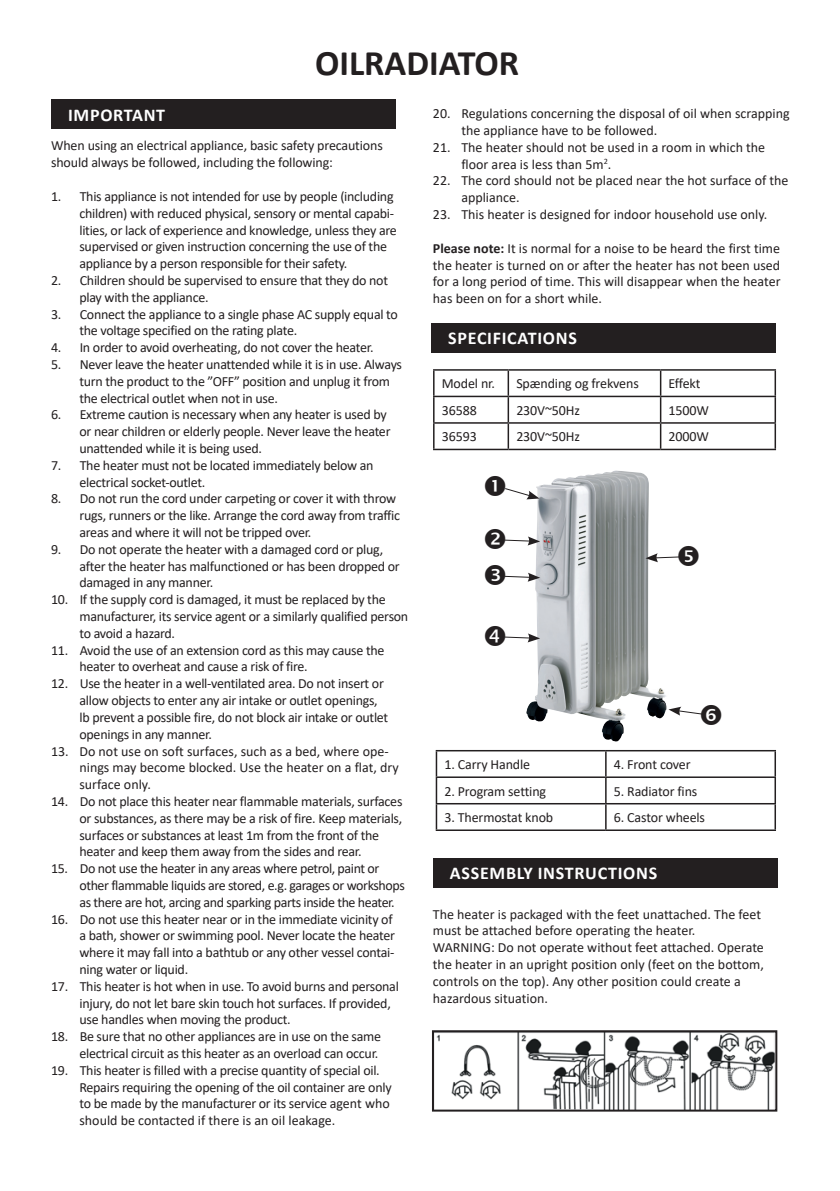
<style>
.page{position:relative;width:840px;height:1191px;background:#fff}
.page>*{position:absolute;margin:0;border:0;box-sizing:border-box;transform-origin:0 0}
.t1{font:700 36px "Calibri";color:#231f20}
.t2{font:700 18px "Calibri";letter-spacing:.04em;color:#fff}
.t3{font:14px/16.8px "Calibri";letter-spacing:-.02em;color:#231f20}
.t4{font:14px/16.8px "Calibri";color:#231f20}
.s1{font-weight:700}
</style>
<div class="page">
<div style="left:51px;top:99px;width:344px;height:30px;background:#231f20"></div>
<div style="left:431px;top:323px;width:344px;height:29px;background:#231f20"></div>
<div style="left:432px;top:858px;width:344px;height:29px;background:#231f20"></div>
<hr style="left:435px;top:750px;width:170px;height:1px;background:#231f20">
<hr style="left:435px;top:751px;width:2px;height:25px;background:#231f20">
<hr style="left:605px;top:750px;width:170px;height:1px;background:#231f20">
<hr style="left:604px;top:751px;width:2px;height:25px;background:#231f20">
<hr style="left:435px;top:776px;width:170px;height:2px;background:#231f20">
<hr style="left:435px;top:778px;width:2px;height:25px;background:#231f20">
<hr style="left:605px;top:776px;width:170px;height:2px;background:#231f20">
<hr style="left:604px;top:778px;width:2px;height:25px;background:#231f20">
<hr style="left:435px;top:803px;width:170px;height:1px;background:#231f20">
<hr style="left:435px;top:804px;width:2px;height:25px;background:#231f20">
<hr style="left:605px;top:803px;width:170px;height:1px;background:#231f20">
<hr style="left:604px;top:804px;width:2px;height:25px;background:#231f20">
<svg style="left:774px;top:751px;width:1px;height:78px"></svg>
<hr style="left:435px;top:829px;width:170px;height:2px;background:#231f20">
<hr style="left:605px;top:829px;width:170px;height:2px;background:#231f20">
<hr style="left:433px;top:369px;width:75px;height:2px;background:#231f20">
<hr style="left:508px;top:369px;width:152px;height:2px;background:#231f20">
<hr style="left:507px;top:371px;width:2px;height:25px;background:#231f20">
<hr style="left:660px;top:369px;width:115px;height:2px;background:#231f20">
<hr style="left:659px;top:371px;width:2px;height:25px;background:#231f20">
<hr style="left:433px;top:396px;width:75px;height:1px;background:#231f20">
<hr style="left:508px;top:396px;width:152px;height:1px;background:#231f20">
<hr style="left:507px;top:397px;width:2px;height:25px;background:#231f20">
<hr style="left:660px;top:396px;width:115px;height:1px;background:#231f20">
<hr style="left:659px;top:397px;width:2px;height:25px;background:#231f20">
<hr style="left:433px;top:422px;width:75px;height:2px;background:#231f20">
<svg style="left:433px;top:371px;width:1px;height:78px"></svg>
<hr style="left:508px;top:422px;width:152px;height:2px;background:#231f20">
<hr style="left:507px;top:424px;width:2px;height:25px;background:#231f20">
<hr style="left:660px;top:422px;width:115px;height:2px;background:#231f20">
<hr style="left:659px;top:424px;width:2px;height:25px;background:#231f20">
<svg style="left:774px;top:371px;width:1px;height:78px"></svg>
<hr style="left:433px;top:449px;width:75px;height:1px;background:#231f20">
<hr style="left:508px;top:449px;width:152px;height:1px;background:#231f20">
<hr style="left:660px;top:449px;width:115px;height:1px;background:#231f20">
<img style="left:434px;top:1033px;width:339px;height:75px">
<div style="left:431px;top:1030px;width:345px;height:81px;border:2px solid #231f20"></div>
<img style="left:526px;top:470px;width:141px;height:271px">
<svg style="left:668px;top:706px;width:36px;height:10px"></svg>
<svg style="left:504px;top:528px;width:36px;height:21px"></svg>
<svg style="left:505px;top:475px;width:34px;height:24px"></svg>
<svg style="left:504px;top:565px;width:36px;height:20px"></svg>
<svg style="left:504px;top:625px;width:36px;height:21px"></svg>
<svg style="left:645px;top:545px;width:37px;height:21px"></svg>
<p class="t1" style="left:315px;top:38px;width:206px">OILRADIATOR</p>
<p class="t2" style="left:68px;top:102px;width:99px">IMPORTANT</p>
<p class="t3" style="left:51px;top:137px;width:333px">When using an electrical appliance, basic safety precautions should always be followed, including the following:</p>
<p class="t3" style="left:79px;top:187px;width:319px;text-indent:-28px">1. This appliance is not intended for use by people (including children) with reduced physical, sensory or mental capabi&shy;lities, or lack of experience and knowledge, unless they are supervised or given instruction concerning the use of the appliance by a person responsible for their safety.</p>
<p class="t3" style="left:79px;top:271px;width:310px;text-indent:-28px">2. Children should be supervised to ensure that they do not play with the appliance.</p>
<p class="t3" style="left:79px;top:305px;width:320px;text-indent:-28px">3. Connect the appliance to a single phase AC supply equal to the voltage specified on the rating plate.</p>
<p class="t3" style="left:51px;top:339px;width:324px">4. In order to avoid overheating, do not cover the heater.</p>
<p class="t3" style="left:79px;top:355px;width:324px;text-indent:-28px">5. Never leave the heater unattended while it is in use. Always turn the product to the ”OFF” position and unplug it from the electrical outlet when not in use.</p>
<p class="t3" style="left:79px;top:406px;width:312px;text-indent:-28px">6. Extreme caution is necessary when any heater is used by or near children or elderly people. Never leave the heater unattended while it is being used.</p>
<p class="t3" style="left:79px;top:456px;width:295px;text-indent:-28px">7. The heater must not be located immediately below an electrical socket-outlet.</p>
<p class="t3" style="left:79px;top:490px;width:322px;text-indent:-28px">8. Do not run the cord under carpeting or cover it with throw rugs, runners or the like. Arrange the cord away from traffic areas and where it will not be tripped over.</p>
<p class="t3" style="left:79px;top:540px;width:321px;text-indent:-28px">9. Do not operate the heater with a damaged cord or plug, after the heater has malfunctioned or has been dropped or damaged in any manner.</p>
<p class="t3" style="left:79px;top:591px;width:330px;text-indent:-28px">10. If the supply cord is damaged, it must be replaced by the manufacturer, its service agent or a similarly qualified person to avoid a hazard.</p>
<p class="t3" style="left:79px;top:641px;width:306px;text-indent:-28px">11. Avoid the use of an extension cord as this may cause the heater to overheat and cause a risk of fire.</p>
<p class="t3" style="left:79px;top:675px;width:310px;text-indent:-28px">12. Use the heater in a well-ventilated area. Do not insert or allow objects to enter any air intake or outlet openings, lb prevent a possible fire, do not block air intake or outlet openings in any manner.</p>
<p class="t4" style="left:79px;top:742px;width:320px;text-indent:-28px">13. Do not use on soft surfaces, such as a bed, where ope&shy;nings may become blocked. Use the heater on a flat, dry surface only.</p>
<p class="t3" style="left:79px;top:792px;width:324px;text-indent:-28px">14. Do not place this heater near flammable materials, surfaces or substances, as there may be a risk of fire. Keep materials, surfaces or substances at least 1m from the front of the heater and keep them away from the sides and rear.</p>
<p class="t3" style="left:79px;top:859px;width:327px;text-indent:-28px">15. Do not use the heater in any areas where petrol, paint or other flammable liquids are stored, e.g. garages or workshops as there are hot, arcing and sparking parts inside the heater.</p>
<p class="t3" style="left:79px;top:910px;width:317px;text-indent:-28px">16. Do not use this heater near or in the immediate vicinity of a bath, shower or swimming pool. Never locate the heater where it may fall into a bathtub or any other vessel contai&shy;ning water or liquid.</p>
<p class="t3" style="left:79px;top:977px;width:321px;text-indent:-28px">17. This heater is hot when in use. To avoid burns and personal injury, do not let bare skin touch hot surfaces. If provided, use handles when moving the product.</p>
<p class="t3" style="left:51px;top:1027px;width:331px;text-align:right">18. Be sure that no other appliances are in use on the same electrical circuit as this heater as an overload can occur.</p>
<p class="t3" style="left:79px;top:1061px;width:313px;text-indent:-28px">19. This heater is filled with a precise quantity of special oil.<br>Repairs requiring the opening of the oil container are only to be made by the manufacturer or its service agent who should be contacted if there is an oil leakage.</p>
<p class="t4" style="left:461px;top:105px;width:330px;text-indent:-28px">20. Regulations concerning the disposal of oil when scrapping the appliance have to be followed.</p>
<p class="t4" style="left:461px;top:138px;width:305px;text-indent:-28px">21. The heater should not be used in a room in which the floor area is less than 5m<sup>2</sup>.</p>
<p class="t4" style="left:461px;top:172px;width:328px;text-indent:-28px">22. The cord should not be placed near the hot surface of the appliance.</p>
<p class="t4" style="left:432px;top:206px;width:336px">23. This heater is designed for indoor household use only.</p>
<p class="t3" style="left:432px;top:239px;width:349px;text-align:justify"><span class="s1">Please note:</span> It is normal for a noise to be heard the first time the heater is turned on or after the heater has not been used for a long period of time. This will disappear when the heater has been on for a short while.</p>
<p class="t2" style="left:448px;top:326px;width:130px">SPECIFICATIONS</p>
<p class="t3" style="left:441px;top:375px;width:55px">Model nr.</p>
<p class="t3" style="left:516px;top:375px;width:124px">Spænding og frekvens</p>
<p class="t3" style="left:668px;top:375px;width:33px">Effekt</p>
<p class="t3" style="left:441px;top:401px;width:36px">36588</p>
<p class="t3" style="left:516px;top:401px;width:65px">230V~50Hz</p>
<p class="t3" style="left:668px;top:401px;width:42px">1500W</p>
<p class="t3" style="left:441px;top:428px;width:36px">36593</p>
<p class="t3" style="left:516px;top:428px;width:65px">230V~50Hz</p>
<p class="t3" style="left:668px;top:428px;width:42px">2000W</p>
<p class="t3" style="left:444px;top:756px;width:87px">1. Carry Handle</p>
<p class="t3" style="left:613px;top:756px;width:78px">4. Front cover</p>
<p class="t3" style="left:444px;top:782px;width:103px">2. Program setting</p>
<p class="t3" style="left:613px;top:782px;width:85px">5. Radiator fins</p>
<p class="t3" style="left:444px;top:809px;width:110px">3. Thermostat knob</p>
<p class="t3" style="left:613px;top:809px;width:93px">6. Castor wheels</p>
<p class="t2" style="left:449px;top:860px;width:209px">ASSEMBLY INSTRUCTIONS</p>
<p class="t4" style="left:432px;top:905px;width:329px">The heater is packaged with the feet unattached. The feet must be attached before operating the heater.</p>
<p class="t4" style="left:432px;top:939px;width:332px">WARNING: Do not operate without feet attached. Operate the heater in an upright position only (feet on the bottom, controls on the top). Any other position could create a hazardous situation.</p>
</div>
